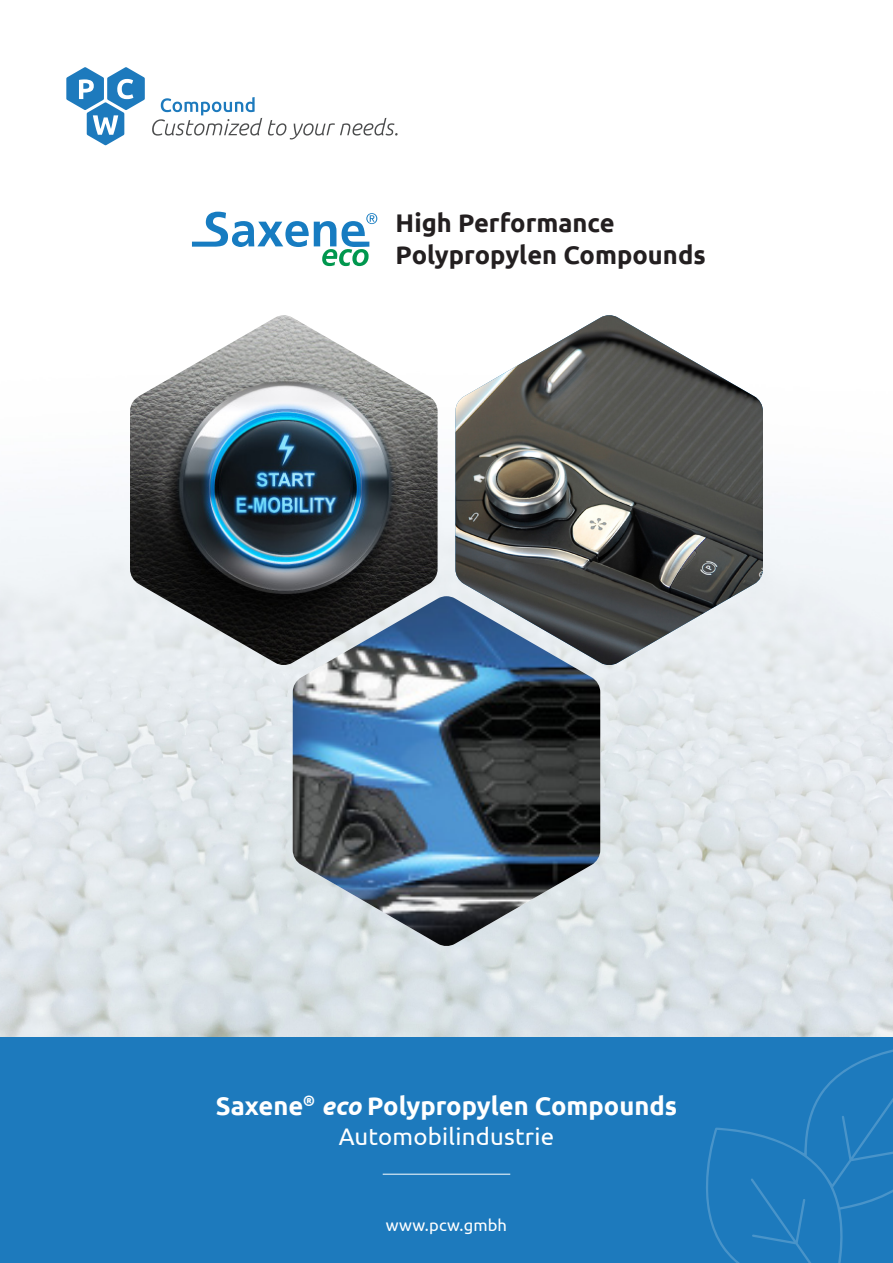
<style>
.page{position:relative;width:893px;height:1263px;background:#fff}
.page>*{position:absolute;margin:0;border:0;box-sizing:border-box;transform-origin:0 0}
.t1{font:700 25.5px "Ubuntu";color:#231f20}
.t2{font:700 25.5px "Ubuntu";color:#fff}
.t3{font:24px "Ubuntu";letter-spacing:.01em;color:#fff}
.t4{font:16.5px "Ubuntu";letter-spacing:.01em;color:#fff}
.s1{font-style:italic}
</style>
<div class="page">
<img style="left:0;top:117px;width:893px;height:920px">
<svg style="left:152px;top:97px;width:110px;height:39px"></svg>
<svg style="left:268px;top:118px;width:130px;height:21px"></svg>
<svg style="left:66px;top:67px;width:79px;height:78px"></svg>
<img style="left:293px;top:596px;width:307px;height:351px">
<img style="left:455px;top:315px;width:308px;height:351px">
<img style="left:130px;top:315px;width:308px;height:351px">
<div style="left:0;top:1037px;width:893px;height:226px;background:#1d7abd"></div>
<hr style="left:383px;top:1174px;width:127px;height:1px;background:#fff">
<svg style="left:706px;top:1049px;width:187px;height:214px"></svg>
<svg style="left:192px;top:212px;width:185px;height:54px"></svg>
<p class="t1" style="left:396px;top:208px;width:220px">High Performance</p>
<p class="t1" style="left:396px;top:240px;width:312px">Polypropylen Compounds</p>
<p class="t2" style="left:216px;top:1090px;width:463px">Saxene<sup>®</sup> <span class="s1">eco</span> Polypropylen Compounds</p>
<p class="t3" style="left:339px;top:1122px;width:217px">Automobilindustrie</p>
<p class="t4" style="left:386px;top:1215px;width:123px">www.pcw.gmbh</p>
</div>
